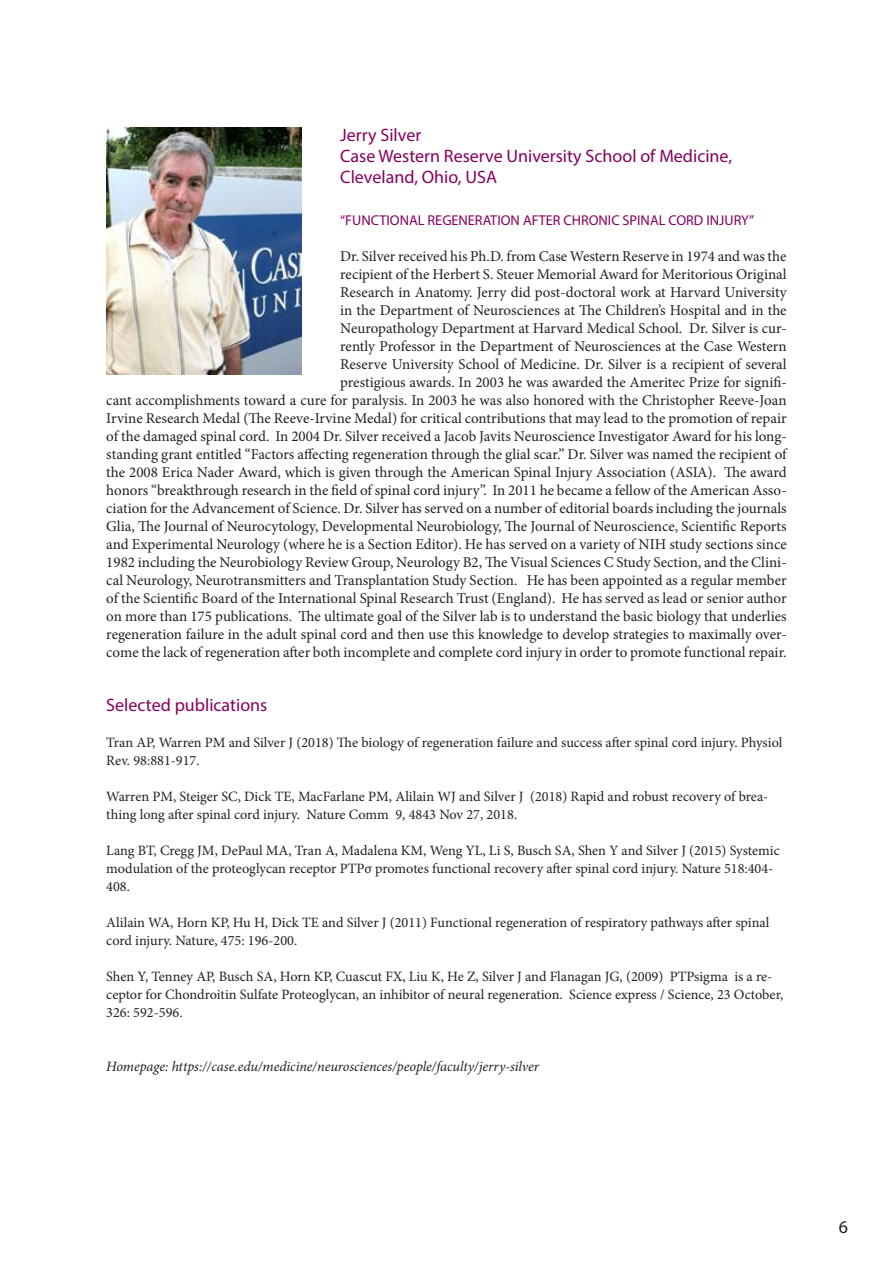
<style>
.page{position:relative;width:893px;height:1263px;background:#fff}
.page>*{position:absolute;margin:0;border:0;box-sizing:border-box;transform-origin:0 0}
.t1{font:18px/21px "Myriad Pro";color:#85015e}
.t2{font:18px "Myriad Pro";color:#231f20}
.t3{font:15px/18px "Minion Pro";color:#231f20;text-align:right}
.t4{font:14.25px/18px "Minion Pro";color:#231f20}
.t5{font:italic 14.25px "Minion Pro";letter-spacing:-.005em;color:#231f20}
.t6{font:14.25px "Myriad Pro";color:#85015e}
</style>
<div class="page">
<img style="left:106px;top:128px;width:196px;height:246px">
<p class="t1" style="left:340px;top:124px;width:393px">Jerry Silver<br>Case Western Reserve University School of Medicine,<br>Cleveland, Ohio, USA</p>
<p class="t6" style="left:340px;top:211px;width:415px">“FUNCTIONAL REGENERATION AFTER CHRONIC SPINAL CORD INJURY”</p>
<p class="t3" style="left:106px;top:247px;width:682px">Dr. Silver received his Ph.D. from Case Western Reserve in 1974 and was the<br>recipient of the Herbert S. Steuer Memorial Award for Meritorious Original<br>Research in Anatomy. Jerry did post-doctoral work at Harvard University<br>in the Department of Neurosciences at The Children’s Hospital and in the<br>Neuropathology Department at Harvard Medical School. Dr. Silver is cur-<br>rently Professor in the Department of Neurosciences at the Case Western<br>Reserve University School of Medicine. Dr. Silver is a recipient of several<br>prestigious awards. In 2003 he was awarded the Ameritec Prize for signifi-<br>cant accomplishments toward a cure for paralysis. In 2003 he was also honored with the Christopher Reeve-Joan Irvine Research Medal (The Reeve-Irvine Medal) for critical contributions that may lead to the promotion of repair of the damaged spinal cord. In 2004 Dr. Silver received a Jacob Javits Neuroscience Investigator Award for his long&shy;standing grant entitled “Factors affecting regeneration through the glial scar.” Dr. Silver was named the recipient of the 2008 Erica Nader Award, which is given through the American Spinal Injury Association (ASIA). The award honors “breakthrough research in the field of spinal cord injury”. In 2011 he became a fellow of the American Asso&shy;ciation for the Advancement of Science. Dr. Silver has served on a number of editorial boards including the journals Glia, The Journal of Neurocytology, Developmental Neurobiology, The Journal of Neuroscience, Scientific Reports and Experimental Neurology (where he is a Section Editor). He has served on a variety of NIH study sections since 1982 including the Neurobiology Review Group, Neurology B2, The Visual Sciences C Study Section, and the Clini&shy;cal Neurology, Neurotransmitters and Transplantation Study Section. He has been appointed as a regular member of the Scientific Board of the International Spinal Research Trust (England). He has served as lead or senior author on more than 175 publications. The ultimate goal of the Silver lab is to understand the basic biology that underlies regeneration failure in the adult spinal cord and then use this knowledge to develop strategies to maximally over&shy;come the lack of regeneration after both incomplete and complete cord injury in order to promote functional repair.</p>
<p class="t1" style="left:106px;top:694px;width:163px">Selected publications</p>
<p class="t4" style="left:106px;top:733px;width:678px">Tran AP, Warren PM and Silver J (2018) The biology of regeneration failure and success after spinal cord injury. Physiol<br>Rev. 98:881-917.</p>
<p class="t4" style="left:106px;top:787px;width:663px">Warren PM, Steiger SC, Dick TE, MacFarlane PM, Alilain WJ and Silver J (2018) Rapid and robust recovery of brea&shy;thing long after spinal cord injury. Nature Comm 9, 4843 Nov 27, 2018.</p>
<p class="t4" style="left:106px;top:841px;width:675px">Lang BT, Cregg JM, DePaul MA, Tran A, Madalena KM, Weng YL, Li S, Busch SA, Shen Y and Silver J (2015) Systemic modulation of the proteoglycan receptor PTPσ promotes functional recovery after spinal cord injury. Nature 518:404-<br>408.</p>
<p class="t4" style="left:106px;top:913px;width:665px">Alilain WA, Horn KP, Hu H, Dick TE and Silver J (2011) Functional regeneration of respiratory pathways after spinal cord injury. Nature, 475: 196-200.</p>
<p class="t4" style="left:106px;top:967px;width:678px">Shen Y, Tenney AP, Busch SA, Horn KP, Cuascut FX, Liu K, He Z, Silver J and Flanagan JG, (2009) PTPsigma is a re&shy;ceptor for Chondroitin Sulfate Proteoglycan, an inhibitor of neural regeneration. Science express / Science, 23 October,<br>326: 592-596.</p>
<p class="t5" style="left:106px;top:1056px;width:434px">Homepage: https://case.edu/medicine/neurosciences/people/faculty/jerry-silver</p>
<p class="t2" style="left:839px;top:1216px;width:11px">6</p>
</div>
